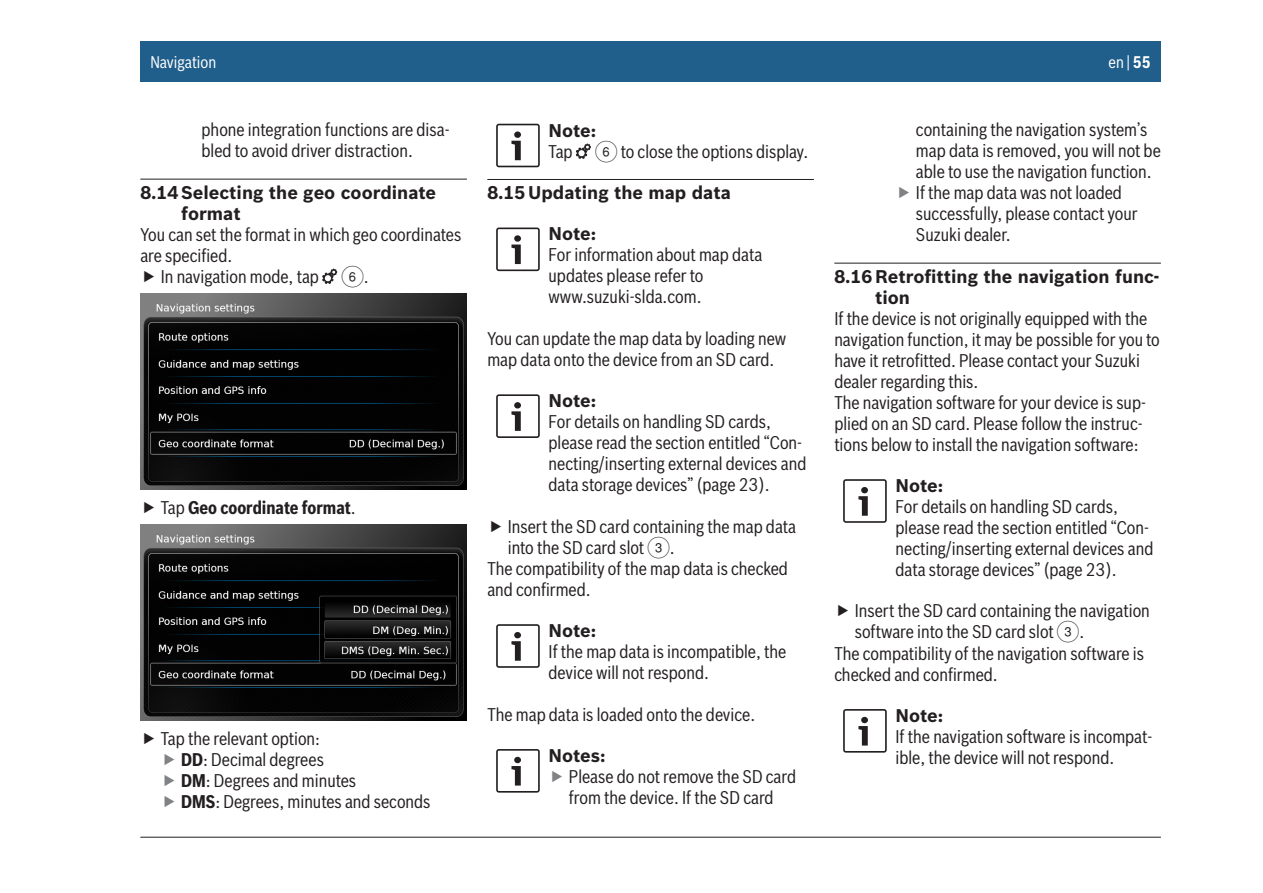
<style>
.page{position:relative;width:1263px;height:893px;background:#fff}
.page>*{position:absolute;margin:0;border:0;box-sizing:border-box;transform-origin:0 0}
.Fließtext{font:18px/21px "Bosch Sans Cond";color:#231f20}
.Hinweis_TextAbs{font:18px/21px "Bosch Sans Cond";color:#231f20}
.Hinweis_Titel{font:700 18px/21px "Bosch Sans";color:#231f20}
.Hinweis_Text{font:18px/21px "Bosch Sans Cond";color:#231f20}
.t1{font:700 18px "Bosch Sans Cond";color:#231f20}
.Kolumne_rechts{font:16.5px "Bosch Sans Cond";color:#fff}
.s1{font-family:"Pos Blau Ziffern"}
.s2{font-weight:400}
.s3{font-weight:700}
</style>
<div class="page">
<div style="left:140px;top:41px;width:1021px;height:41px;background:#205e8b"></div>
<hr style="left:140px;top:837px;width:1021px;height:1px;background:#231f20">
<hr style="left:140px;top:179px;width:327px;height:1px;background:#231f20">
<svg style="left:322px;top:269px;width:15px;height:15px"></svg>
<img style="left:140px;top:293px;width:327px;height:196px">
<img style="left:140px;top:524px;width:327px;height:196px">
<hr style="left:487px;top:179px;width:327px;height:1px;background:#231f20">
<svg style="left:496px;top:124px;width:44px;height:43px"></svg>
<svg style="left:576px;top:144px;width:15px;height:15px"></svg>
<svg style="left:496px;top:228px;width:44px;height:43px"></svg>
<svg style="left:496px;top:394px;width:44px;height:44px"></svg>
<svg style="left:496px;top:624px;width:44px;height:44px"></svg>
<svg style="left:496px;top:749px;width:44px;height:44px"></svg>
<hr style="left:834px;top:263px;width:327px;height:1px;background:#231f20">
<svg style="left:843px;top:479px;width:44px;height:44px"></svg>
<svg style="left:843px;top:709px;width:44px;height:44px"></svg>
<p class="Kolumne_rechts" style="left:151px;top:52px;width:67px">Navigation</p>
<p class="Hinweis_Text" style="left:202px;top:119px;width:249px">phone integration functions are disa&shy;bled to avoid driver distraction.</p>
<p class="Hinweis_Titel" style="left:181px;top:182px;width:257px;text-indent:-41px">8.14 Selecting the geo coordinate format</p>
<p class="Fließtext" style="left:140px;top:224px;width:323px">You can set the format in which geo coordinates are specified.</p>
<p class="Fließtext" style="left:161px;top:266px;width:209px">In navigation mode, tap <span class="s1">6</span>.</p>
<p class="t1" style="left:161px;top:496px;width:196px"><span class="s2">Tap</span> Geo coordinate format<span class="s2">.</span></p>
<p class="Fließtext" style="left:161px;top:728px;width:161px">Tap the relevant option:</p>
<p class="Fließtext" style="left:181px;top:749px;width:144px"><span class="s3">DD</span>: Decimal degrees</p>
<p class="Fließtext" style="left:181px;top:770px;width:177px"><span class="s3">DM</span>: Degrees and minutes</p>
<p class="Fließtext" style="left:181px;top:791px;width:251px"><span class="s3">DMS</span>: Degrees, minutes and seconds</p>
<p class="Hinweis_Titel" style="left:549px;top:120px;width:49px">Note:</p>
<p class="Hinweis_Text" style="left:549px;top:141px;width:261px">Tap <span class="s1">6</span> to close the options display.</p>
<p class="Hinweis_Titel" style="left:487px;top:182px;width:245px">8.15 Updating the map data</p>
<p class="Hinweis_Titel" style="left:549px;top:223px;width:49px">Note:</p>
<p class="Hinweis_TextAbs" style="left:549px;top:244px;width:215px">For information about map data updates please refer to www.suzuki-slda.com.</p>
<p class="Fließtext" style="left:487px;top:328px;width:300px">You can update the map data by loading new map data onto the device from an SD card.</p>
<p class="Hinweis_Titel" style="left:549px;top:390px;width:49px">Note:</p>
<p class="Hinweis_TextAbs" style="left:549px;top:411px;width:259px">For details on handling SD cards, please read the section entitled “Con&shy;necting/inserting external devices and data storage devices” (page 23).</p>
<p class="Fließtext" style="left:508px;top:516px;width:290px">Insert the SD card containing the map data into the SD card slot <span class="s1">3</span>.</p>
<p class="Fließtext" style="left:487px;top:558px;width:302px">The compatibility of the map data is checked and confirmed.</p>
<p class="Hinweis_Titel" style="left:549px;top:620px;width:49px">Note:</p>
<p class="Hinweis_TextAbs" style="left:549px;top:641px;width:239px">If the map data is incompatible, the device will not respond.</p>
<p class="Fließtext" style="left:487px;top:703px;width:269px">The map data is loaded onto the device.</p>
<p class="Hinweis_Titel" style="left:549px;top:745px;width:59px">Notes:</p>
<p class="Fließtext" style="left:569px;top:766px;width:229px">Please do not remove the SD card from the device. If the SD card</p>
<p class="Kolumne_rechts" style="left:1108px;top:52px;width:44px">en | <span class="s3">55</span></p>
<p class="Fließtext" style="left:916px;top:119px;width:246px">containing the navigation system’s map data is removed, you will not be able to use the navigation function.</p>
<p class="Fließtext" style="left:916px;top:182px;width:223px">If the map data was not loaded successfully, please contact your<br>Suzuki dealer.</p>
<p class="Hinweis_Titel" style="left:875px;top:266px;width:286px;text-indent:-41px">8.16 Retrofitting the navigation func&shy;tion</p>
<p class="Fließtext" style="left:834px;top:308px;width:327px">If the device is not originally equipped with the navigation function, it may be possible for you to have it retrofitted. Please contact your Suzuki dealer regarding this.</p>
<p class="Fließtext" style="left:834px;top:392px;width:313px">The navigation software for your device is sup&shy;plied on an SD card. Please follow the instruc&shy;tions below to install the navigation software:</p>
<p class="Hinweis_Titel" style="left:895px;top:475px;width:49px">Note:</p>
<p class="Hinweis_TextAbs" style="left:895px;top:496px;width:259px">For details on handling SD cards, please read the section entitled “Con&shy;necting/inserting external devices and data storage devices” (page 23).</p>
<p class="Fließtext" style="left:855px;top:600px;width:297px">Insert the SD card containing the navigation software into the SD card slot <span class="s1">3</span>.</p>
<p class="Fließtext" style="left:834px;top:642px;width:311px">The compatibility of the navigation software is checked and confirmed.</p>
<p class="Hinweis_Titel" style="left:895px;top:705px;width:49px">Note:</p>
<p class="Hinweis_TextAbs" style="left:895px;top:726px;width:258px">If the navigation software is incompat&shy;ible, the device will not respond.</p>
</div>
